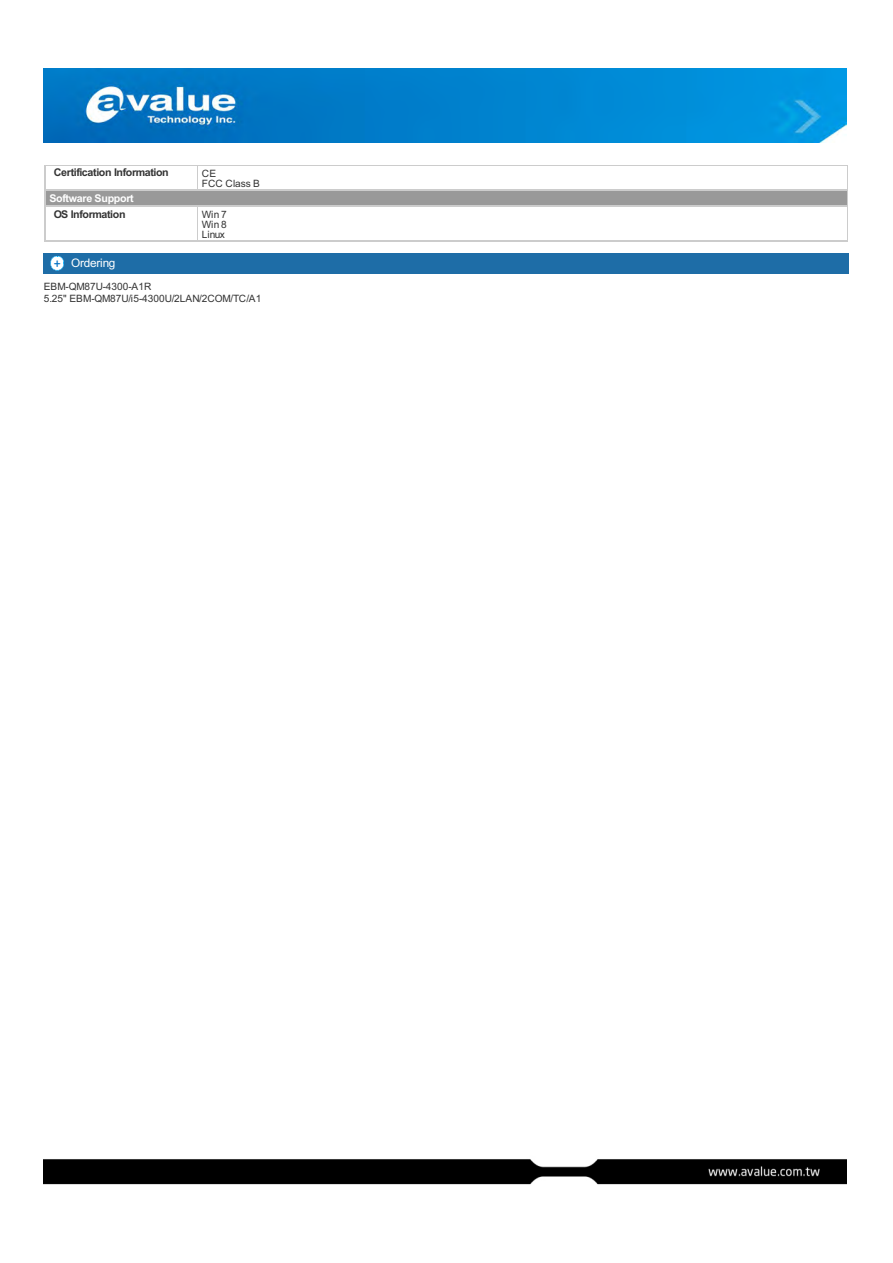
<style>
.page{position:relative;width:893px;height:1263px;background:#fff}
.page>*{position:absolute;margin:0;border:0;box-sizing:border-box;transform-origin:0 0}
.t1{font:13.2px "Arial";letter-spacing:-.02em;color:#fff}
.t2{font:700 11.85px/15.8px "Arial";letter-spacing:-.025em;color:#fff;text-align:center}
.t3{font:700 11.85px "Arial";letter-spacing:-.035em;color:#333}
.t4{font:11.25px/10.1px "Arial";color:#333}
.s1{font-weight:400;font-size:11.25px;color:#999}
.s2{color:#333}
.s3{font-family:"Courier New";font-weight:700;color:#0071c5}
</style>
<div class="page">
<div style="left:45px;top:165px;width:803px;height:25px;background:#ccc"></div>
<div style="left:46px;top:166px;width:151px;height:23px;background:#fff"></div>
<div style="left:198px;top:166px;width:649px;height:23px;background:#fff"></div>
<div style="left:45px;top:190px;width:803px;height:52px;background:linear-gradient(to right,#ccc,#ccc)"></div>
<div style="left:46px;top:191px;width:801px;height:14px;background:#999"></div>
<div style="left:46px;top:208px;width:151px;height:32px;background:#fff"></div>
<div style="left:198px;top:208px;width:649px;height:32px;background:#fff"></div>
<div style="left:43px;top:253px;width:806px;height:21px;background:#1e6da7"></div>
<img style="left:43px;top:68px;width:803px;height:74px">
<svg style="left:51px;top:256px;width:13px;height:15px"></svg>
<img style="left:43px;top:1159px;width:803px;height:26px">
<p class="t3" style="left:54px;top:169px;width:117px">Certification Information</p>
<p class="t4" style="left:202px;top:169px;width:60px">CE<br>FCC Class B</p>
<p class="t2" style="left:47px;top:191px;width:88px"><span class="s1">.</span>Software Support<br><span class="s2">OS Information</span></p>
<p class="t4" style="left:202px;top:211px;width:27px;text-align:justify">Win 7<br>Win 8<br>Linux</p>
<p class="t1" style="left:54px;top:258px;width:63px"><span class="s3">+</span> Ordering</p>
<p class="t4" style="left:44px;top:281px;width:219px;line-height:11.9px">EBM-QM87U-4300-A1R<br>5.25" EBM-QM87U/i5-4300U/2LAN/2COM/TC/A1</p>
</div>
